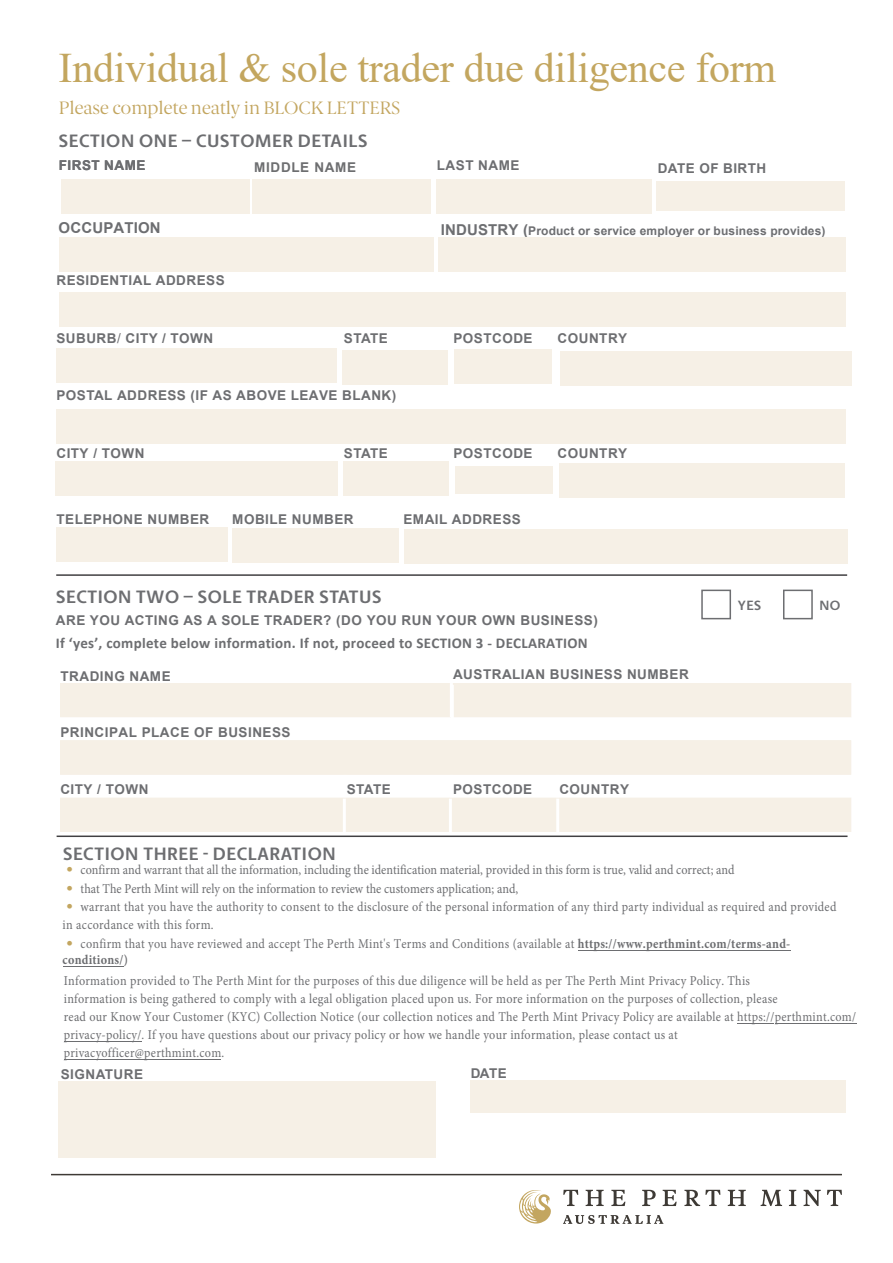
<style>
.page{position:relative;width:893px;height:1263px;background:#fff}
.page>*{position:absolute;margin:0;border:0;box-sizing:border-box;transform-origin:0 0}
.t1{font:42px "Times New Roman";letter-spacing:-.005em;color:#c3a65f}
.t2{font:700 18px "Berlingske Sans";letter-spacing:.035em;color:#6d6e71}
.t3{font:18px "Berlingske Serif";letter-spacing:-.01em;color:#c3a660}
.t4{font:700 15px "Calibri";letter-spacing:.02em;color:#6d6e71}
.t5{font:700 15px "Arial";letter-spacing:.01em;color:#6d6e71}
.t6{font:13.5px/18.1px "Minion Pro";letter-spacing:.02em;color:#6d6e71;scale:.9 1}
.t7{font:700 13.5px "Arial";letter-spacing:.035em;color:#6d6e71}
.t8{font:13.5px "Minion Pro";color:#6d6e71;scale:.9 1}
.t9{font:700 13.5px "Arial";letter-spacing:.05em;color:#6d6e70}
.t10{font:700 13.5px "Berlingske Sans";color:#6d6e71}
.t11{font:700 12px "Arial";letter-spacing:.015em;color:#6d6e71}
.s1{font-style:inherit}
.s2{font-size:15px}
.s3{font-weight:400}
.s4{font-family:"Berlingske Sans";font-size:13.35px;color:#c3a660}
.s5{font-weight:700}
</style>
<div class="page">
<hr style="left:56px;top:574px;width:791px;height:2px;background:#414042">
<hr style="left:51px;top:1174px;width:791px;height:1px;background:#3e3a35">
<svg style="left:563px;top:1190px;width:15px;height:16px"></svg>
<svg style="left:586px;top:1190px;width:18px;height:16px"></svg>
<svg style="left:611px;top:1190px;width:14px;height:16px"></svg>
<svg style="left:642px;top:1190px;width:14px;height:16px"></svg>
<svg style="left:663px;top:1190px;width:14px;height:16px"></svg>
<svg style="left:684px;top:1190px;width:36px;height:16px"></svg>
<svg style="left:728px;top:1190px;width:18px;height:16px"></svg>
<svg style="left:761px;top:1190px;width:21px;height:16px"></svg>
<svg style="left:789px;top:1190px;width:7px;height:16px"></svg>
<svg style="left:804px;top:1190px;width:17px;height:16px"></svg>
<svg style="left:827px;top:1190px;width:15px;height:16px"></svg>
<svg style="left:563px;top:1215px;width:100px;height:9px"></svg>
<svg style="left:519px;top:1190px;width:32px;height:33px"></svg>
<div style="left:701px;top:590px;width:30px;height:29px;border:2px solid #6d6e71"></div>
<div style="left:783px;top:590px;width:30px;height:29px;border:2px solid #6d6e71"></div>
<svg style="left:60px;top:683px;width:791px;height:149px;fill:#f6f0e6"></svg>
<div style="left:55px;top:462px;width:283px;height:34px;background:#f6f0e6"></div>
<hr style="left:451px;top:685px;width:3px;height:34px;background:#fff">
<hr style="left:450px;top:683px;width:3px;height:34px;background:#fff">
<hr style="left:343px;top:799px;width:3px;height:34px;background:#fff">
<hr style="left:449px;top:799px;width:3px;height:34px;background:#fff">
<hr style="left:556px;top:799px;width:3px;height:34px;background:#fff">
<hr style="left:63px;top:966px;width:61px;height:1px;background:#6d6e71">
<hr style="left:578px;top:950px;width:212px;height:1px;background:#6d6e71">
<hr style="left:64px;top:1059px;width:157px;height:1px;background:#6d6e71">
<hr style="left:64px;top:1041px;width:77px;height:1px;background:#6d6e71">
<hr style="left:775px;top:1023px;width:81px;height:1px;background:#6d6e71">
<hr style="left:737px;top:1023px;width:37px;height:1px;background:#6d6e71">
<div style="left:58px;top:1081px;width:378px;height:76px;background:#f6f0e6"></div>
<div style="left:470px;top:1080px;width:376px;height:33px;background:#f6f0e6"></div>
<hr style="left:57px;top:835px;width:790px;height:2px;background:#414042">
<div style="left:252px;top:179px;width:179px;height:35px;background:#f6f0e6"></div>
<div style="left:436px;top:179px;width:216px;height:35px;background:#f6f0e6"></div>
<div style="left:656px;top:181px;width:188px;height:30px;background:#f6f0e6"></div>
<div style="left:438px;top:237px;width:408px;height:35px;background:#f6f0e6"></div>
<div style="left:59px;top:237px;width:375px;height:35px;background:#f6f0e6"></div>
<div style="left:56px;top:409px;width:790px;height:34px;background:#f6f0e6"></div>
<div style="left:59px;top:292px;width:787px;height:35px;background:#f6f0e6"></div>
<div style="left:61px;top:179px;width:188px;height:35px;background:#f6f0e6"></div>
<div style="left:456px;top:466px;width:97px;height:28px;background:#f6f0e6"></div>
<div style="left:404px;top:529px;width:444px;height:34px;background:#f6f0e6"></div>
<div style="left:56px;top:348px;width:280px;height:35px;background:#f6f0e6"></div>
<div style="left:343px;top:461px;width:106px;height:34px;background:#f6f0e6"></div>
<div style="left:342px;top:350px;width:106px;height:34px;background:#f6f0e6"></div>
<div style="left:455px;top:349px;width:97px;height:35px;background:#f6f0e6"></div>
<div style="left:232px;top:529px;width:166px;height:34px;background:#f6f0e6"></div>
<div style="left:56px;top:527px;width:171px;height:34px;background:#f6f0e6"></div>
<div style="left:560px;top:351px;width:291px;height:34px;background:#f6f0e6"></div>
<div style="left:559px;top:464px;width:285px;height:34px;background:#f6f0e6"></div>
<h1 class="t1" style="left:59px;top:39px;width:719px">Individual &amp; <span class="s1">s</span>ole <span class="s1">t</span>rader <span class="s1">due diligence form</span></h1>
<h2 class="t3" style="left:59px;top:96px;width:343px">Please complete neatly in BLOCK LETTERS</h2>
<h2 class="t2" style="left:59px;top:127px;width:310px">SECTION ONE – CUSTOMER DETAILS</h2>
<p class="t7" style="left:658px;top:159px;width:110px">DATE OF BIRTH</p>
<p class="t7" style="left:59px;top:156px;width:88px">FIRST NAME</p>
<p class="t9" style="left:254px;top:158px;width:103px">MIDDLE NAME</p>
<p class="t7" style="left:437px;top:156px;width:84px">LAST NAME</p>
<p class="t5" style="left:59px;top:217px;width:104px">OCCUPATION</p>
<p class="t7" style="left:56px;top:271px;width:170px">RESIDENTIAL ADDRESS</p>
<p class="t11" style="left:441px;top:222px;width:386px"><span class="s2">INDUSTRY (</span>Product or service employer or business provides)</p>
<p class="t7" style="left:56px;top:329px;width:158px">SUBURB<span class="s3">/</span> CITY / TOWN</p>
<p class="t7" style="left:344px;top:329px;width:46px">STATE</p>
<p class="t7" style="left:453px;top:329px;width:81px">POSTCODE</p>
<p class="t7" style="left:558px;top:329px;width:71px">COUNTRY</p>
<p class="t7" style="left:56px;top:386px;width:341px">POSTAL ADDRESS (IF AS ABOVE LEAVE BLANK)</p>
<p class="t7" style="left:56px;top:443px;width:90px">CITY / TOWN</p>
<p class="t7" style="left:344px;top:443px;width:46px">STATE</p>
<p class="t7" style="left:453px;top:443px;width:81px">POSTCODE</p>
<p class="t7" style="left:558px;top:443px;width:71px">COUNTRY</p>
<p class="t7" style="left:56px;top:510px;width:154px">TELEPHONE NUMBER</p>
<p class="t7" style="left:232px;top:510px;width:123px">MOBILE NUMBER</p>
<p class="t7" style="left:403px;top:510px;width:119px">EMAIL ADDRESS</p>
<h2 class="t2" style="left:56px;top:583px;width:327px">SECTION TWO – SOLE TRADER STATUS</h2>
<p class="t7" style="left:56px;top:611px;width:543px">ARE YOU ACTING AS A SOLE TRADER? (DO YOU RUN YOUR OWN BUSINESS)</p>
<p class="t4" style="left:56px;top:632px;width:533px">If ‘yes’, complete below information. If not, proceed to SECTION 3 - DECLARATION</p>
<p class="t7" style="left:61px;top:667px;width:112px">TRADING NAME</p>
<p class="t7" style="left:453px;top:665px;width:237px">AUSTRALIAN BUSINESS NUMBER</p>
<p class="t7" style="left:60px;top:722px;width:232px">PRINCIPAL PLACE OF BUSINESS</p>
<p class="t7" style="left:60px;top:780px;width:90px">CITY / TOWN</p>
<p class="t7" style="left:347px;top:780px;width:46px">STATE</p>
<p class="t7" style="left:453px;top:780px;width:81px">POSTCODE</p>
<p class="t7" style="left:559px;top:780px;width:71px">COUNTRY</p>
<p class="t10" style="left:738px;top:595px;width:25px">YES</p>
<p class="t10" style="left:819px;top:595px;width:23px">NO</p>
<h2 class="t2" style="left:63px;top:840px;width:274px">SECTION THREE - DECLARATION</h2>
<p class="t8" style="left:66px;top:860px;width:744px"><span class="s4">•</span> confirm and warrant that all the information, including the identification material, provided in this form is true, valid and correct; and</p>
<p class="t8" style="left:66px;top:879px;width:503px"><span class="s4">•</span> that The Perth Mint will rely on the information to review the customers application; and,</p>
<p class="t6" style="left:63px;top:898px;width:861px"><span class="s4">•</span> warrant that you have the authority to consent to the disclosure of the personal information of any third party individual as required and provided in accordance with this form.</p>
<p class="t6" style="left:63px;top:935px;width:810px;line-height:16.2px"><span class="s4">•</span> confirm that you have reviewed and accept The Perth Mint's Terms and Conditions (available at <span class="s5">https://www.perthmint.com/terms-and&shy;conditions/)</span></p>
<p class="t6" style="left:64px;top:972px;width:882px">Information provided to The Perth Mint for the purposes of this due diligence will be held as per The Perth Mint Privacy Policy. This<br>information is being gathered to comply with a legal obligation placed upon us. For more information on the purposes of collection, please<br>read our Know Your Customer (KYC) Collection Notice (our collection notices and The Perth Mint Privacy Policy are available at https://perthmint.com/ privacy-policy/. If you have questions about our privacy policy or how we handle your information, please contact us at<br>privacyofficer@perthmint.com.</p>
<p class="t7" style="left:61px;top:1065px;width:84px">SIGNATURE</p>
<p class="t7" style="left:471px;top:1063px;width:38px">DATE</p>
</div>
